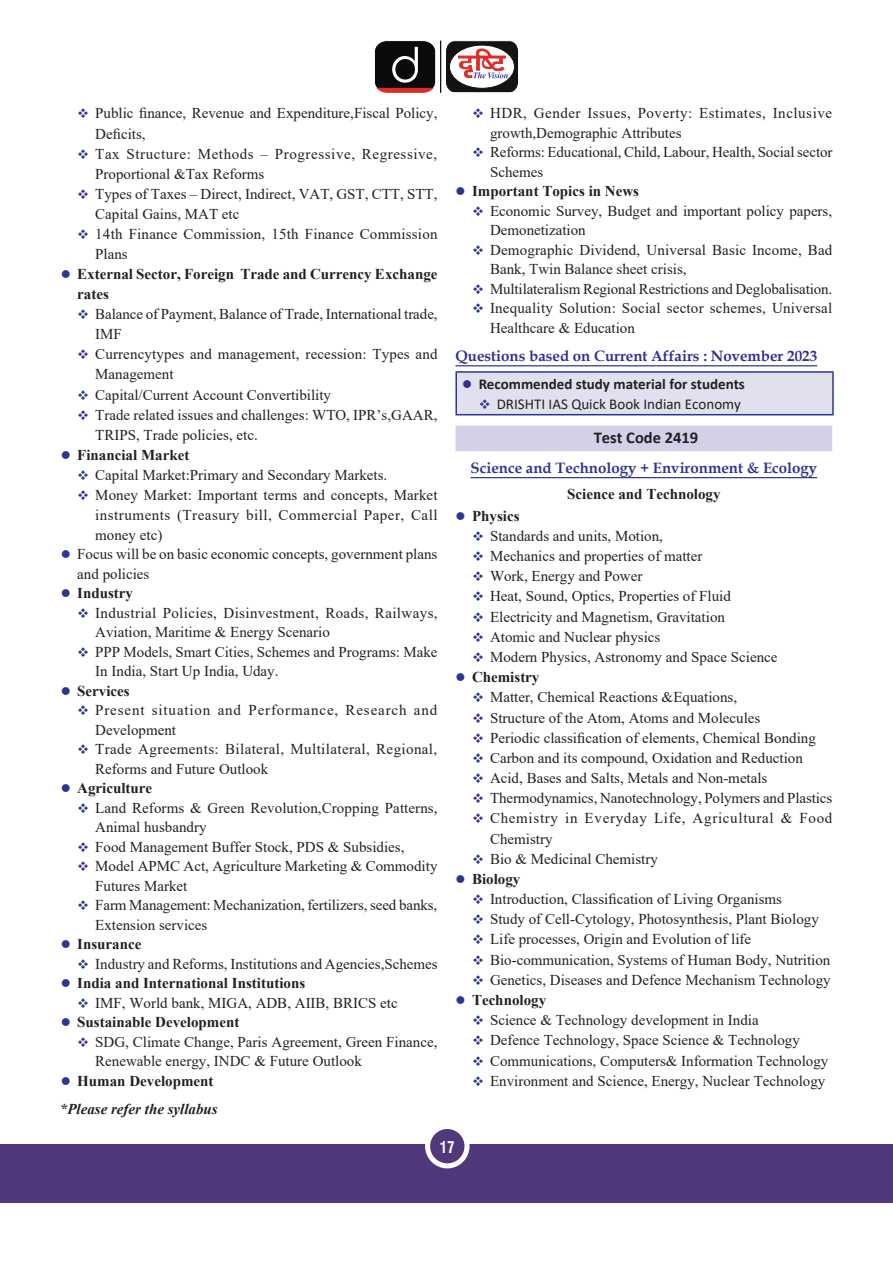
<style>
.page{position:relative;width:893px;height:1263px;background:#fff}
.page>*{position:absolute;margin:0;border:0;box-sizing:border-box;transform-origin:0 0}
.Test_Code-1{font:700 16.5px "Calibri";color:#231f20}
.t1{font:700 condensed 15.75px "Swiss 721 BT";color:#fff;scale:.95 1}
.t2{font:15px/19.5px "Times New Roman";color:#231f20}
.Para_1{font:700 15px/20.1px "Times New Roman";color:#231f20}
.t3{font:15px/19.5px "Times New Roman";letter-spacing:.025em;color:#231f20}
.t4{font:15px/19.5px "Times New Roman";letter-spacing:.035em;color:#231f20}
.t5{font:15px/20.1px "Times New Roman";letter-spacing:.04em;color:#231f20}
.t6{font:15px/19.5px "Times New Roman";letter-spacing:.055em;color:#231f20}
.t7{font:15px/20.2px "Times New Roman";letter-spacing:.045em;color:#231f20}
.H1_Dark_Blue{font:700 15px "Book Antiqua";color:#2e3092}
.H-1{font:700 15px "Book Antiqua";color:#2d3590}
.t8{font:700 15px "Calibri";color:#231f20}
.t9{font:15px "Calibri";color:#231f20}
.Para_1-2{font:italic 700 15px "Times New Roman";color:#231f20}
</style>
<div class="page">
<div style="left:0;top:1144px;width:893px;height:58px;background:#51387a"></div>
<div style="left:425px;top:1124px;width:45px;height:44px;background:#fff;border-radius:50%"></div>
<div style="left:430px;top:1129px;width:34px;height:34px;background:#51387a;border-radius:50%"></div>
<svg style="left:374px;top:40px;width:62px;height:53px;background:#433736"></svg>
<svg style="left:445px;top:41px;width:74px;height:52px"></svg>
<hr style="left:440px;top:41px;width:1px;height:52px;background:#040503">
<hr style="left:455px;top:365px;width:362px;height:1px;background:#2e3092">
<div style="left:455px;top:426px;width:377px;height:25px;background:#d3d1e8"></div>
<hr style="left:471px;top:477px;width:346px;height:1px;background:#2d3590">
<div style="left:456px;top:372px;width:377px;height:43px;background:#e1e0ef"></div>
<hr style="left:455px;top:371px;width:379px;height:2px;background:#2d3590">
<hr style="left:455px;top:373px;width:2px;height:41px;background:#2d3590">
<hr style="left:832px;top:373px;width:2px;height:41px;background:#2d3590">
<hr style="left:455px;top:414px;width:379px;height:1px;background:#2d3590">
<p class="t2" style="left:95px;top:103px;width:344px;line-height:20.5px">Public finance, Revenue and Expenditure,Fiscal Policy,<br>Deficits,</p>
<p class="t5" style="left:95px;top:143px;width:344px">Tax Structure: Methods – Progressive, Regressive,<br>Proportional &amp;Tax Reforms</p>
<p class="t2" style="left:95px;top:184px;width:344px;line-height:20.1px">Types of Taxes – Direct, Indirect, VAT, GST, CTT, STT,<br>Capital Gains, MAT etc</p>
<p class="t2" style="left:95px;top:224px;width:344px;line-height:20.1px">14th Finance Commission, 15th Finance Commission<br>Plans</p>
<p class="Para_1" style="left:77px;top:264px;width:362px">External Sector, Foreign Trade and Currency Exchange rates</p>
<p class="t2" style="left:95px;top:304px;width:344px;line-height:20.1px">Balance of Payment, Balance of Trade, International trade,<br>IMF</p>
<p class="t2" style="left:95px;top:344px;width:344px;line-height:20.1px">Currencytypes and management, recession: Types and<br>Management</p>
<p class="t2" style="left:95px;top:384px;width:237px">Capital/Current Account Convertibility</p>
<p class="t2" style="left:95px;top:404px;width:344px;line-height:20.1px">Trade related issues and challenges: WTO, IPR’s,GAAR,<br>TRIPS, Trade policies, etc.</p>
<p class="Para_1" style="left:77px;top:444px;width:114px">Financial Market</p>
<p class="t2" style="left:95px;top:464px;width:294px">Capital Market:Primary and Secondary Markets.</p>
<p class="t2" style="left:95px;top:484px;width:344px;line-height:20.1px;text-align:justify">Money Market: Important terms and concepts, Market instruments (Treasury bill, Commercial Paper, Call money etc)</p>
<p class="t2" style="left:77px;top:544px;width:362px">Focus will be on basic economic concepts, government plans and policies</p>
<p class="Para_1" style="left:77px;top:583px;width:57px">Industry</p>
<p class="t3" style="left:95px;top:603px;width:344px">Industrial Policies, Disinvestment, Roads, Railways,<br>Aviation, Maritime &amp; Energy Scenario</p>
<p class="t2" style="left:95px;top:642px;width:344px">PPP Models, Smart Cities, Schemes and Programs: Make<br>In India, Start Up India, Uday.</p>
<p class="Para_1" style="left:77px;top:680px;width:54px">Services</p>
<p class="t6" style="left:95px;top:700px;width:344px">Present situation and Performance, Research and<br>Development</p>
<p class="t3" style="left:95px;top:739px;width:343px">Trade Agreements: Bilateral, Multilateral, Regional,<br>Reforms and Future Outlook</p>
<p class="Para_1" style="left:77px;top:778px;width:76px">Agriculture</p>
<p class="t2" style="left:95px;top:798px;width:344px">Land Reforms &amp; Green Revolution,Cropping Patterns,<br>Animal husbandry</p>
<p class="t2" style="left:95px;top:837px;width:311px">Food Management Buffer Stock, PDS &amp; Subsidies,</p>
<p class="t2" style="left:95px;top:856px;width:344px">Model APMC Act, Agriculture Marketing &amp; Commodity<br>Futures Market</p>
<p class="t2" style="left:95px;top:895px;width:343px">Farm Management: Mechanization, fertilizers, seed banks,<br>Extension services</p>
<p class="Para_1" style="left:77px;top:934px;width:66px">Insurance</p>
<p class="t2" style="left:95px;top:954px;width:344px">Industry and Reforms, Institutions and Agencies,Schemes</p>
<p class="Para_1" style="left:77px;top:973px;width:229px">India and International Institutions</p>
<p class="t2" style="left:95px;top:993px;width:304px">IMF, World bank, MIGA, ADB, AIIB, BRICS etc</p>
<p class="Para_1" style="left:77px;top:1012px;width:164px">Sustainable Development</p>
<p class="t2" style="left:95px;top:1032px;width:344px">SDG, Climate Change, Paris Agreement, Green Finance,<br>Renewable energy, INDC &amp; Future Outlook</p>
<p class="Para_1" style="left:77px;top:1070px;width:138px">Human Development</p>
<p class="Para_1-2" style="left:60px;top:1098px;width:159px">*Please refer the syllabus</p>
<p class="t4" style="left:490px;top:103px;width:344px">HDR, Gender Issues, Poverty: Estimates, Inclusive growth,Demographic Attributes</p>
<p class="t2" style="left:490px;top:142px;width:344px">Reforms: Educational, Child, Labour, Health, Social sector<br>Schemes</p>
<p class="Para_1" style="left:472px;top:181px;width:169px">Important Topics in News</p>
<p class="t2" style="left:490px;top:201px;width:344px">Economic Survey, Budget and important policy papers,<br>Demonetization</p>
<p class="t2" style="left:490px;top:240px;width:344px">Demographic Dividend, Universal Basic Income, Bad<br>Bank, Twin Balance sheet crisis,</p>
<p class="t2" style="left:490px;top:279px;width:344px">Multilateralism Regional Restrictions and Deglobalisation.</p>
<p class="t2" style="left:490px;top:298px;width:344px">Inequality Solution: Social sector schemes, Universal<br>Healthcare &amp; Education</p>
<p class="H1_Dark_Blue" style="left:455px;top:346px;width:363px">Questions based on Current Affairs : November 2023</p>
<p class="t8" style="left:479px;top:374px;width:268px">Recommended study material for students</p>
<p class="t9" style="left:497px;top:393px;width:246px">DRISHTI IAS Quick Book Indian Economy</p>
<p class="Test_Code-1" style="left:594px;top:425px;width:106px">Test Code 2419</p>
<p class="H-1" style="left:471px;top:457px;width:348px">Science and Technology + Environment &amp; Ecology</p>
<p class="Para_1" style="left:567px;top:483px;width:155px">Science and Technology</p>
<p class="Para_1" style="left:472px;top:506px;width:49px">Physics</p>
<p class="t2" style="left:490px;top:526px;width:174px">Standards and units, Motion,</p>
<p class="t2" style="left:490px;top:546px;width:214px">Mechanics and properties of matter</p>
<p class="t2" style="left:490px;top:566px;width:154px">Work, Energy and Power</p>
<p class="t2" style="left:490px;top:586px;width:242px">Heat, Sound, Optics, Properties of Fluid</p>
<p class="t2" style="left:490px;top:606px;width:236px">Electricity and Magnetism, Gravitation</p>
<p class="t2" style="left:490px;top:626px;width:172px">Atomic and Nuclear physics</p>
<p class="t2" style="left:490px;top:647px;width:289px">Modern Physics, Astronomy and Space Science</p>
<p class="Para_1" style="left:472px;top:667px;width:69px">Chemistry</p>
<p class="t2" style="left:490px;top:687px;width:249px">Matter, Chemical Reactions &amp;Equations,</p>
<p class="t2" style="left:490px;top:707px;width:272px">Structure of the Atom, Atoms and Molecules</p>
<p class="t2" style="left:490px;top:727px;width:327px">Periodic classification of elements, Chemical Bonding</p>
<p class="t2" style="left:490px;top:748px;width:314px">Carbon and its compound, Oxidation and Reduction</p>
<p class="t2" style="left:490px;top:768px;width:279px">Acid, Bases and Salts, Metals and Non-metals</p>
<p class="t2" style="left:490px;top:788px;width:344px">Thermodynamics, Nanotechnology, Polymers and Plastics</p>
<p class="t7" style="left:490px;top:808px;width:344px">Chemistry in Everyday Life, Agricultural &amp; Food<br>Chemistry</p>
<p class="t2" style="left:490px;top:848px;width:169px">Bio &amp; Medicinal Chemistry</p>
<p class="Para_1" style="left:472px;top:868px;width:50px">Biology</p>
<p class="t2" style="left:490px;top:889px;width:294px">Introduction, Classification of Living Organisms</p>
<p class="t2" style="left:490px;top:909px;width:330px">Study of Cell-Cytology, Photosynthesis, Plant Biology</p>
<p class="t2" style="left:490px;top:929px;width:263px">Life processes, Origin and Evolution of life</p>
<p class="t2" style="left:490px;top:949px;width:342px">Bio-communication, Systems of Human Body, Nutrition</p>
<p class="t2" style="left:490px;top:969px;width:342px">Genetics, Diseases and Defence Mechanism Technology</p>
<p class="Para_1" style="left:472px;top:989px;width:76px">Technology</p>
<p class="t2" style="left:490px;top:1010px;width:270px">Science &amp; Technology development in India</p>
<p class="t2" style="left:490px;top:1030px;width:311px">Defence Technology, Space Science &amp; Technology</p>
<p class="t2" style="left:490px;top:1050px;width:340px">Communications, Computers&amp; Information Technology</p>
<p class="t2" style="left:490px;top:1070px;width:337px">Environment and Science, Energy, Nuclear Technology</p>
<p class="t1" style="left:440px;top:1138px;width:17px">17</p>
</div>
